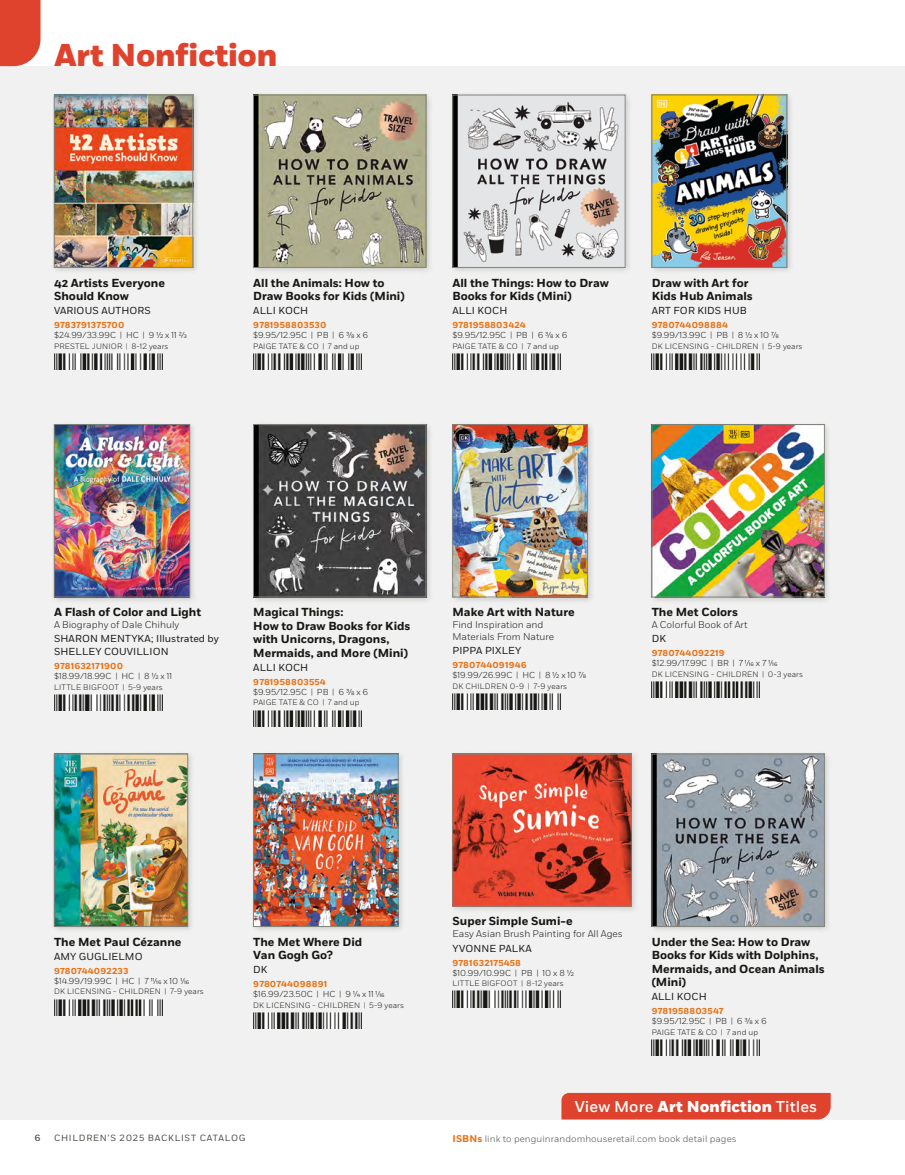
<style>
.page{position:relative;width:905px;height:1175px;background:#fff}
.page>*{position:absolute;margin:0;border:0;box-sizing:border-box;transform-origin:0 0}
.t1{font:800 31.5px "Fort";letter-spacing:-.01em;color:#df422d}
.t2{font:500 15.75px "Fort";letter-spacing:.005em;color:#fff}
.t3{font:700 11.7px/13.5px "Fort";color:#171714}
.t4{font:10.2px/12.8px "Fort";letter-spacing:.01em;color:#171714}
.t5{font:300 9.75px/12px "Fort";color:#171714}
.t6{font:300 9.3px "Fort";letter-spacing:.01em;color:#484f46}
.t7{font:9px "Fort";letter-spacing:.08em;color:#484f46}
.t8{font:500 9px "Fort";color:#484f46}
.t9{font:300 8.7px/10.2px "Fort";color:#171714}
.t10{font:300 7.8px "Fort";letter-spacing:.02em;color:#171714}
.s1{font-weight:700;color:#e77216}
.s2{font-size:8.25px}
.s3{font-size:7.5px}
.s4{font-weight:800}
.s5{font-weight:700;font-size:9.75px;color:#e77216}
</style>
<div class="page">
<div style="left:0;top:66px;width:904px;height:1053px;background:#f1f1f1"></div>
<div style="left:51px;top:92px;width:149px;height:182px;background:#484f46;opacity:.2"></div>
<img style="left:56px;top:97px;width:135px;height:169px">
<div style="left:54px;top:95px;width:139px;height:173px;border:1px solid #81857d"></div>
<img style="left:54px;top:353px;width:108px;height:17px">
<div style="left:250px;top:92px;width:183px;height:182px;background:#484f46;opacity:.2"></div>
<img style="left:255px;top:97px;width:169px;height:169px">
<div style="left:253px;top:95px;width:173px;height:173px;border:1px solid #81857d"></div>
<img style="left:253px;top:353px;width:108px;height:17px">
<div style="left:450px;top:92px;width:182px;height:182px;background:#484f46;opacity:.2"></div>
<img style="left:454px;top:97px;width:169px;height:169px">
<div style="left:452px;top:95px;width:173px;height:173px;border:1px solid #81857d"></div>
<img style="left:452px;top:353px;width:108px;height:17px">
<div style="left:649px;top:92px;width:144px;height:182px;background:#484f46;opacity:.2"></div>
<img style="left:653px;top:97px;width:132px;height:169px">
<div style="left:651px;top:95px;width:136px;height:173px;border:1px solid #81857d"></div>
<img style="left:651px;top:353px;width:108px;height:17px">
<div style="left:51px;top:422px;width:146px;height:182px;background:#484f46;opacity:.2"></div>
<img style="left:56px;top:426px;width:132px;height:169px">
<div style="left:54px;top:424px;width:136px;height:173px;border:1px solid #81857d"></div>
<img style="left:54px;top:694px;width:108px;height:16px">
<div style="left:250px;top:422px;width:183px;height:182px;background:#484f46;opacity:.2"></div>
<img style="left:255px;top:426px;width:169px;height:169px">
<div style="left:253px;top:424px;width:173px;height:173px;border:1px solid #81857d"></div>
<img style="left:253px;top:710px;width:108px;height:16px">
<div style="left:450px;top:422px;width:144px;height:182px;background:#484f46;opacity:.2"></div>
<img style="left:454px;top:426px;width:131px;height:169px">
<div style="left:452px;top:424px;width:135px;height:173px;border:1px solid #81857d"></div>
<img style="left:452px;top:693px;width:108px;height:17px">
<div style="left:649px;top:422px;width:182px;height:182px;background:#484f46;opacity:.2"></div>
<img style="left:653px;top:426px;width:169px;height:169px">
<div style="left:651px;top:424px;width:173px;height:173px;border:1px solid #81857d"></div>
<img style="left:651px;top:681px;width:108px;height:17px">
<div style="left:0;top:0;width:40px;height:66px;background:#df422d"></div>
<div style="left:51px;top:751px;width:144px;height:182px;background:#484f46;opacity:.2"></div>
<img style="left:56px;top:756px;width:130px;height:168px">
<div style="left:54px;top:754px;width:134px;height:172px;border:1px solid #81857d"></div>
<img style="left:54px;top:999px;width:108px;height:16px">
<div style="left:250px;top:751px;width:155px;height:182px;background:#484f46;opacity:.2"></div>
<img style="left:255px;top:756px;width:141px;height:168px">
<div style="left:253px;top:754px;width:145px;height:172px;border:1px solid #81857d"></div>
<img style="left:253px;top:1012px;width:108px;height:16px">
<div style="left:450px;top:751px;width:188px;height:162px;background:#484f46;opacity:.2"></div>
<img style="left:454px;top:756px;width:175px;height:148px">
<div style="left:452px;top:754px;width:179px;height:152px;border:1px solid #81857d"></div>
<img style="left:452px;top:990px;width:108px;height:17px">
<div style="left:649px;top:751px;width:182px;height:182px;background:#484f46;opacity:.2"></div>
<img style="left:653px;top:756px;width:169px;height:168px">
<div style="left:651px;top:754px;width:173px;height:172px;border:1px solid #81857d"></div>
<img style="left:651px;top:1039px;width:108px;height:16px">
<div style="left:561px;top:1092px;width:269px;height:27px;background:#df422d"></div>
<h1 class="t1" style="left:54px;top:36px;width:225px">Art Nonfiction</h1>
<h3 class="t3" style="left:54px;top:276px;width:113px">42 Artists Everyone<br>Should Know</h3>
<p class="t4" style="left:54px;top:304px;width:98px">VARIOUS AUTHORS</p>
<p class="t9" style="left:54px;top:320px;width:134px"><span class="s1">9783791375700 </span>$24.99/33.99C <span class="s2">|</span> HC <span class="s2">|</span> 9 1/2 x 11 2/3</p>
<p class="t10" style="left:54px;top:341px;width:116px">PRESTEL JUNIOR <span class="s3">|</span> 8-12 years</p>
<h3 class="t3" style="left:253px;top:276px;width:153px">All the Animals: How to<br>Draw Books for Kids (Mini)</h3>
<p class="t4" style="left:253px;top:304px;width:56px">ALLI KOCH</p>
<p class="t9" style="left:253px;top:320px;width:116px"><span class="s1">9781958803530 </span>$9.95/12.95C <span class="s2">|</span> PB <span class="s2">|</span> 6 3/8 x 6</p>
<p class="t10" style="left:253px;top:341px;width:108px">PAIGE TATE &amp; CO <span class="s3">|</span> 7 and up</p>
<h3 class="t3" style="left:452px;top:276px;width:158px">All the Things: How to Draw<br>Books for Kids (Mini)</h3>
<p class="t4" style="left:452px;top:304px;width:56px">ALLI KOCH</p>
<p class="t9" style="left:452px;top:320px;width:116px"><span class="s1">9781958803424 </span>$9.95/12.95C <span class="s2">|</span> PB <span class="s2">|</span> 6 3/8 x 6</p>
<p class="t10" style="left:452px;top:341px;width:108px">PAIGE TATE &amp; CO <span class="s3">|</span> 7 and up</p>
<h3 class="t3" style="left:651px;top:276px;width:103px">Draw with Art for<br>Kids Hub Animals</h3>
<p class="t4" style="left:651px;top:304px;width:97px">ART FOR KIDS HUB</p>
<p class="t9" style="left:651px;top:320px;width:129px"><span class="s1">9780744098884 </span>$9.99/13.99C <span class="s2">|</span> PB <span class="s2">|</span> 8 1/2 x 10 7/8</p>
<p class="t10" style="left:651px;top:341px;width:152px">DK LICENSING - CHILDREN <span class="s3">|</span> 5-9 years</p>
<h3 class="t3" style="left:54px;top:605px;width:149px">A Flash of Color and Light</h3>
<p class="t5" style="left:54px;top:619px;width:127px">A Biography of Dale Chihuly</p>
<p class="t4" style="left:54px;top:632px;width:166px">SHARON MENTYKA; Illustrated by<br>SHELLEY COUVILLION</p>
<p class="t9" style="left:54px;top:661px;width:120px"><span class="s1">9781632171900 </span>$18.99/18.99C <span class="s2">|</span> HC <span class="s2">|</span> 8 1/2 x 11</p>
<p class="t10" style="left:54px;top:682px;width:110px">LITTLE BIGFOOT <span class="s3">|</span> 5-9 years</p>
<h3 class="t3" style="left:253px;top:605px;width:159px">Magical Things:<br>How to Draw Books for Kids with Unicorns, Dragons,<br>Mermaids, and More (Mini)</h3>
<p class="t4" style="left:253px;top:661px;width:56px">ALLI KOCH</p>
<p class="t9" style="left:253px;top:676px;width:116px"><span class="s1">9781958803554 </span>$9.95/12.95C <span class="s2">|</span> PB <span class="s2">|</span> 6 3/8 x 6</p>
<p class="t10" style="left:253px;top:698px;width:108px">PAIGE TATE &amp; CO <span class="s3">|</span> 7 and up</p>
<h3 class="t3" style="left:452px;top:605px;width:124px">Make Art with Nature</h3>
<p class="t5" style="left:452px;top:619px;width:103px">Find Inspiration and<br>Materials From Nature</p>
<p class="t4" style="left:452px;top:644px;width:70px">PIPPA PIXLEY</p>
<p class="t9" style="left:452px;top:660px;width:135px"><span class="s1">9780744091946 </span>$19.99/26.99C <span class="s2">|</span> HC <span class="s2">|</span> 8 1/2 x 10 7/8</p>
<p class="t10" style="left:452px;top:681px;width:116px">DK CHILDREN 0-9 <span class="s3">|</span> 7-9 years</p>
<h3 class="t3" style="left:651px;top:605px;width:88px">The Met Colors</h3>
<p class="t5" style="left:651px;top:619px;width:98px">A Colorful Book of Art</p>
<p class="t4" style="left:651px;top:632px;width:16px">DK</p>
<p class="t9" style="left:651px;top:648px;width:127px"><span class="s1">9780744092219 </span>$12.99/17.99C <span class="s2">|</span> BR <span class="s2">|</span> 7 1/16 x 7 1/16</p>
<p class="t10" style="left:651px;top:669px;width:153px">DK LICENSING - CHILDREN <span class="s3">|</span> 0-3 years</p>
<h3 class="t3" style="left:54px;top:935px;width:129px">The Met Paul Cézanne</h3>
<p class="t4" style="left:54px;top:950px;width:90px">AMY GUGLIELMO</p>
<p class="t9" style="left:54px;top:965px;width:137px"><span class="s1">9780744092233<br></span>$14.99/19.99C <span class="s2">|</span> HC <span class="s2">|</span> 7 11/16 x 10 1/16</p>
<p class="t10" style="left:54px;top:987px;width:151px">DK LICENSING - CHILDREN <span class="s3">|</span> 7-9 years</p>
<h3 class="t3" style="left:253px;top:935px;width:111px">The Met Where Did<br>Van Gogh Go?</h3>
<p class="t4" style="left:253px;top:963px;width:16px">DK</p>
<p class="t9" style="left:253px;top:979px;width:133px"><span class="s1">9780744098891 </span>$16.99/23.50C <span class="s2">|</span> HC <span class="s2">|</span> 9 1/4 x 11 1/16</p>
<p class="t10" style="left:253px;top:1000px;width:152px">DK LICENSING - CHILDREN <span class="s3">|</span> 5-9 years</p>
<p class="t8" style="left:34px;top:1132px;width:8px">6</p>
<p class="t7" style="left:54px;top:1132px;width:193px">CHILDREN’S 2025 BACKLIST CATALOG</p>
<h3 class="t3" style="left:452px;top:915px;width:122px">Super Simple Sumi-e</h3>
<p class="t5" style="left:452px;top:928px;width:172px">Easy Asian Brush Painting for All Ages</p>
<p class="t4" style="left:452px;top:942px;width:81px">YVONNE PALKA</p>
<p class="t9" style="left:452px;top:957px;width:123px"><span class="s1">9781632175458 </span>$10.99/10.99C <span class="s2">|</span> PB <span class="s2">|</span> 10 x 8 1/2</p>
<p class="t10" style="left:452px;top:978px;width:113px">LITTLE BIGFOOT <span class="s3">|</span> 8-12 years</p>
<h3 class="t3" style="left:651px;top:935px;width:174px">Under the Sea: How to Draw<br>Books for Kids with Dolphins,<br>Mermaids, and Ocean Animals (Mini)</h3>
<p class="t4" style="left:651px;top:990px;width:56px">ALLI KOCH</p>
<p class="t9" style="left:651px;top:1006px;width:116px"><span class="s1">9781958803547 </span>$9.95/12.95C <span class="s2">|</span> PB <span class="s2">|</span> 6 3/8 x 6</p>
<p class="t10" style="left:651px;top:1027px;width:108px">PAIGE TATE &amp; CO <span class="s3">|</span> 7 and up</p>
<h2 class="t2" style="left:574px;top:1096px;width:244px">View More <span class="s4">Art Nonfiction</span> Titles</h2>
<p class="t6" style="left:452px;top:1133px;width:286px"><span class="s5">ISBNs</span> link to penguinrandomhouseretail.com book detail pages</p>
</div>
